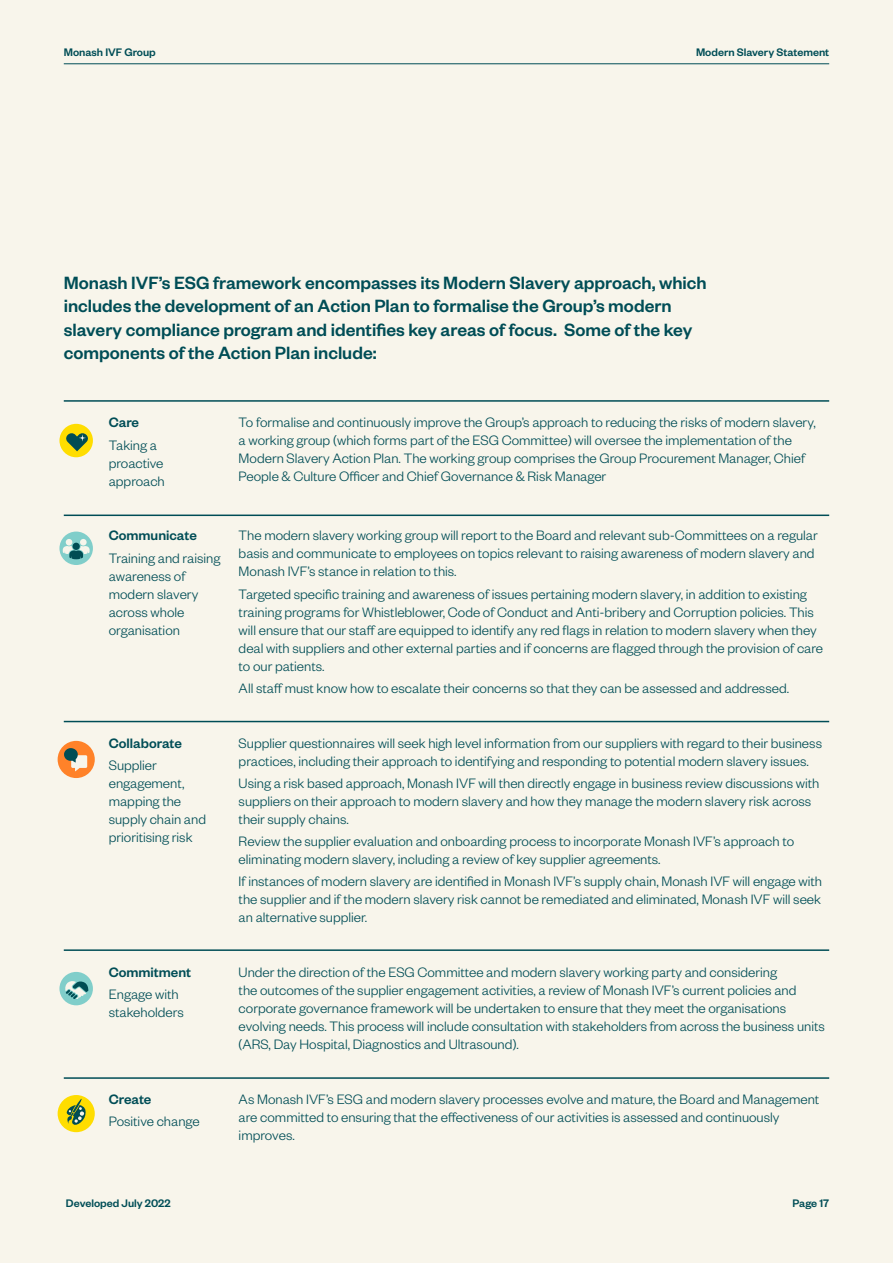
<style>
.page{position:relative;width:893px;height:1263px;background:#f8f5eb}
.page>*{position:absolute;margin:0;border:0;box-sizing:border-box;transform-origin:0 0}
.t1{font:500 19.5px/23.4px "Founders Grotesk";color:#004d56}
.t2{font:300 15px/18px "Founders Grotesk";color:#004d56}
.t3{font:500 15px "Founders Grotesk";color:#004d56}
.t4{font:500 12px "Founders Grotesk";color:#004d56}
</style>
<div class="page">
<hr style="left:64px;top:63px;width:765px;height:1px;background:#004d56">
<div style="left:58px;top:1095px;width:37px;height:37px;background:#fd0;border-radius:50%"></div>
<svg style="left:67px;top:1099px;width:19px;height:26px"></svg>
<div style="left:59px;top:972px;width:34px;height:33px;background:#80ceca;border-radius:50%"></div>
<svg style="left:65px;top:981px;width:23px;height:18px"></svg>
<div style="left:58px;top:741px;width:37px;height:37px;background:#ff8229;border-radius:50%"></div>
<svg style="left:64px;top:748px;width:23px;height:23px"></svg>
<svg style="left:59px;top:531px;width:34px;height:34px"></svg>
<svg style="left:63px;top:539px;width:27px;height:20px"></svg>
<div style="left:59px;top:424px;width:34px;height:33px;background:#fd0;border-radius:50%"></div>
<svg style="left:66px;top:430px;width:25px;height:21px"></svg>
<hr style="left:64px;top:400px;width:765px;height:2px;background:#004d56">
<hr style="left:64px;top:514px;width:765px;height:2px;background:#004d56">
<hr style="left:64px;top:721px;width:765px;height:1px;background:#004d56">
<hr style="left:64px;top:949px;width:765px;height:2px;background:#004d56">
<hr style="left:64px;top:1077px;width:765px;height:2px;background:#004d56">
<p class="t4" style="left:64px;top:45px;width:94px">Monash IVF Group</p>
<p class="t4" style="left:696px;top:45px;width:135px">Modern Slavery Statement</p>
<p class="t1" style="left:64px;top:270px;width:644px">Monash IVF’s ESG framework encompasses its Modern Slavery approach, which includes the development of an Action Plan to formalise the Group’s modern slavery compliance program and identifies key areas of focus. Some of the key components of the Action Plan include:</p>
<p class="t3" style="left:109px;top:413px;width:32px">Care</p>
<p class="t2" style="left:109px;top:435px;width:58px">Taking a proactive approach</p>
<p class="t3" style="left:109px;top:526px;width:90px">Communicate</p>
<p class="t2" style="left:109px;top:548px;width:113px">Training and raising awareness of modern slavery across whole organisation</p>
<p class="t3" style="left:109px;top:733px;width:75px">Collaborate</p>
<p class="t2" style="left:109px;top:755px;width:99px">Supplier engagement, mapping the supply chain and prioritising risk</p>
<p class="t3" style="left:109px;top:963px;width:84px">Commitment</p>
<p class="t2" style="left:109px;top:985px;width:77px">Engage with stakeholders</p>
<p class="t3" style="left:109px;top:1089px;width:44px">Create</p>
<p class="t2" style="left:109px;top:1111px;width:92px">Positive change</p>
<p class="t2" style="left:239px;top:413px;width:579px">To formalise and continuously improve the Group’s approach to reducing the risks of modern slavery, a working group (which forms part of the ESG Committee) will oversee the implementation of the Modern Slavery Action Plan. The working group comprises the Group Procurement Manager, Chief People &amp; Culture Officer and Chief Governance &amp; Risk Manager</p>
<p class="t2" style="left:239px;top:526px;width:581px">The modern slavery working group will report to the Board and relevant sub-Committees on a regular basis and communicate to employees on topics relevant to raising awareness of modern slavery and<br>Monash IVF’s stance in relation to this.</p>
<p class="t2" style="left:239px;top:584px;width:586px">Targeted specific training and awareness of issues pertaining modern slavery, in addition to existing training programs for Whistleblower, Code of Conduct and Anti-bribery and Corruption policies. This will ensure that our staff are equipped to identify any red flags in relation to modern slavery when they deal with suppliers and other external parties and if concerns are flagged through the provision of care to our patients.</p>
<p class="t2" style="left:239px;top:678px;width:552px">All staff must know how to escalate their concerns so that they can be assessed and addressed.</p>
<p class="t2" style="left:239px;top:733px;width:585px">Supplier questionnaires will seek high level information from our suppliers with regard to their business practices, including their approach to identifying and responding to potential modern slavery issues.</p>
<p class="t2" style="left:239px;top:773px;width:582px">Using a risk based approach, Monash IVF will then directly engage in business review discussions with suppliers on their approach to modern slavery and how they manage the modern slavery risk across their supply chains.</p>
<p class="t2" style="left:239px;top:831px;width:557px">Review the supplier evaluation and onboarding process to incorporate Monash IVF’s approach to eliminating modern slavery, including a review of key supplier agreements.</p>
<p class="t2" style="left:239px;top:872px;width:585px;text-align:justify">If instances of modern slavery are identified in Monash IVF’s supply chain, Monash IVF will engage with the supplier and if the modern slavery risk cannot be remediated and eliminated, Monash IVF will seek an alternative supplier.</p>
<p class="t2" style="left:239px;top:962px;width:588px">Under the direction of the ESG Committee and modern slavery working party and considering<br>the outcomes of the supplier engagement activities, a review of Monash IVF’s current policies and corporate governance framework will be undertaken to ensure that they meet the organisations evolving needs. This process will include consultation with stakeholders from across the business units (ARS, Day Hospital, Diagnostics and Ultrasound).</p>
<p class="t2" style="left:239px;top:1089px;width:582px">As Monash IVF’s ESG and modern slavery processes evolve and mature, the Board and Management are committed to ensuring that the effectiveness of our activities is assessed and continuously improves.</p>
<p class="t4" style="left:66px;top:1195px;width:106px">Developed July 2022</p>
<p class="t4" style="left:793px;top:1195px;width:38px">Page 17</p>
</div>
